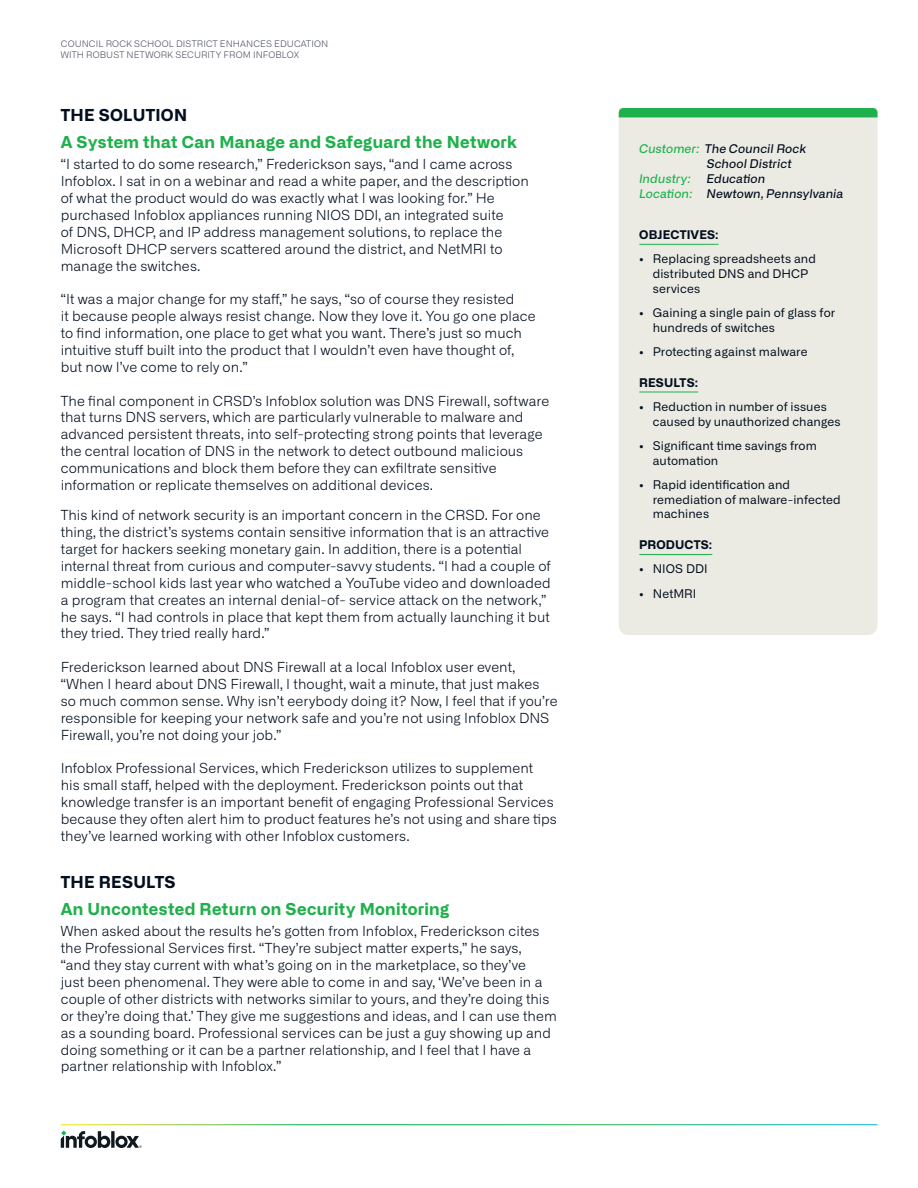
<style>
.page{position:relative;width:918px;height:1188px;background:#fff}
.page>*{position:absolute;margin:0;border:0;box-sizing:border-box;transform-origin:0 0}
.Heading_Level_1{font:700 16.5px "Alliance No.2";letter-spacing:.02em;color:#1eb14b}
.Section{font:700 16.5px "Alliance No.2";letter-spacing:.015em;color:#030f1e}
.Body_text{font:300 13.8px/16.8px "Alliance No.1";letter-spacing:.005em;color:#030f1e}
.t1{font:12px/14.7px "Alliance No.1";letter-spacing:.01em;color:#030f1e}
.t2{font:italic 500 12px/15px "Alliance No.2";letter-spacing:.01em;color:#030f1e}
.Side-bar_Section{font:700 12px "Alliance No.2";letter-spacing:.01em;color:#030f1e}
.t3{font:italic 500 12px "Alliance No.2";letter-spacing:.01em;color:#1eb14b}
.t4{font:300 9px/10.5px "Alliance No.1";letter-spacing:.015em;color:#4d515e}
.s1{color:#1eb14b}
</style>
<div class="page">
<svg style="left:61px;top:1131px;width:81px;height:17px"></svg>
<div style="left:619px;top:117px;width:259px;height:518px;background:#ebebe4"></div>
<hr style="left:639px;top:244px;width:80px;height:1px;background:#1eb14b">
<hr style="left:639px;top:392px;width:59px;height:1px;background:#1eb14b">
<hr style="left:639px;top:554px;width:73px;height:1px;background:#1eb14b">
<div style="left:619px;top:108px;width:259px;height:9px;background:#1eb14b"></div>
<p class="t4" style="left:61px;top:39px;width:269px">COUNCIL ROCK SCHOOL DISTRICT ENHANCES EDUCATION<br>WITH ROBUST NETWORK SECURITY FROM INFOBLOX</p>
<p class="Section" style="left:61px;top:104px;width:128px">THE SOLUTION</p>
<p class="Heading_Level_1" style="left:61px;top:131px;width:458px">A System that Can Manage and Safeguard the Network</p>
<p class="Body_text" style="left:61px;top:156px;width:470px">“I started to do some research,” Frederickson says, “and I came across Infoblox. I sat in on a webinar and read a white paper, and the description of what the product would do was exactly what I was looking for.” He purchased Infoblox appliances running NIOS DDI, an integrated suite<br>of DNS, DHCP, and IP address management solutions, to replace the Microsoft DHCP servers scattered around the district, and NetMRI to manage the switches.</p>
<p class="Body_text" style="left:61px;top:291px;width:476px">“It was a major change for my staff,” he says, “so of course they resisted<br>it because people always resist change. Now they love it. You go one place to find information, one place to get what you want. There’s just so much intuitive stuff built into the product that I wouldn’t even have thought of, but now I’ve come to rely on.”</p>
<p class="Body_text" style="left:61px;top:392px;width:490px">The final component in CRSD’s Infoblox solution was DNS Firewall, software that turns DNS servers, which are particularly vulnerable to malware and advanced persistent threats, into self-protecting strong points that leverage the central location of DNS in the network to detect outbound malicious communications and block them before they can exfiltrate sensitive information or replicate themselves on additional devices.</p>
<p class="Body_text" style="left:61px;top:507px;width:492px">This kind of network security is an important concern in the CRSD. For one thing, the district’s systems contain sensitive information that is an attractive target for hackers seeking monetary gain. In addition, there is a potential internal threat from curious and computer-savvy students. “I had a couple of middle-school kids last year who watched a YouTube video and downloaded a program that creates an internal denial-of- service attack on the network,” he says. “I had controls in place that kept them from actually launching it but they tried. They tried really hard.”</p>
<p class="Body_text" style="left:61px;top:659px;width:498px">Frederickson learned about DNS Firewall at a local Infoblox user event, “When I heard about DNS Firewall, I thought, wait a minute, that just makes so much common sense. Why isn’t eerybody doing it? Now, I feel that if you’re responsible for keeping your network safe and you’re not using Infoblox DNS Firewall, you’re not doing your job.”</p>
<p class="Body_text" style="left:61px;top:760px;width:498px">Infoblox Professional Services, which Frederickson utilizes to supplement<br>his small staff, helped with the deployment. Frederickson points out that knowledge transfer is an important benefit of engaging Professional Services because they often alert him to product features he’s not using and share tips they’ve learned working with other Infoblox customers.</p>
<p class="Section" style="left:61px;top:871px;width:116px">THE RESULTS</p>
<p class="Heading_Level_1" style="left:61px;top:898px;width:390px">An Uncontested Return on Security Monitoring</p>
<p class="Body_text" style="left:61px;top:923px;width:498px">When asked about the results he’s gotten from Infoblox, Frederickson cites the Professional Services first. “They’re subject matter experts,” he says,<br>“and they stay current with what’s going on in the marketplace, so they’ve<br>just been phenomenal. They were able to come in and say, ‘We’ve been in a couple of other districts with networks similar to yours, and they’re doing this or they’re doing that.’ They give me suggestions and ideas, and I can use them as a sounding board. Professional services can be just a guy showing up and doing something or it can be a partner relationship, and I feel that I have a partner relationship with Infoblox.”</p>
<p class="t2" style="left:639px;top:141px;width:169px"><span class="s1">Customer:</span> The Council Rock</p>
<p class="t2" style="left:706px;top:156px;width:87px">School District</p>
<p class="t3" style="left:639px;top:171px;width:53px">Industry:</p>
<p class="t2" style="left:639px;top:171px;width:206px;text-indent:68px">Education<br><span class="s1">Location:</span> Newtown, Pennsylvania</p>
<p class="Side-bar_Section" style="left:639px;top:227px;width:81px">OBJECTIVES:</p>
<p class="t1" style="left:653px;top:252px;width:165px;text-indent:-14px">• Replacing spreadsheets and distributed DNS and DHCP services</p>
<p class="t1" style="left:653px;top:305px;width:184px;text-indent:-14px">• Gaining a single pain of glass for hundreds of switches</p>
<p class="t1" style="left:639px;top:344px;width:170px">• Protecting against malware</p>
<p class="Side-bar_Section" style="left:639px;top:374px;width:60px">RESULTS:</p>
<p class="t1" style="left:653px;top:399px;width:189px;text-indent:-14px">• Reduction in number of issues caused by unauthorized changes</p>
<p class="t1" style="left:653px;top:438px;width:166px;text-indent:-14px">• Significant time savings from automation</p>
<p class="t1" style="left:653px;top:477px;width:190px;text-indent:-14px">• Rapid identification and remediation of malware-infected machines</p>
<p class="Side-bar_Section" style="left:639px;top:537px;width:75px">PRODUCTS:</p>
<p class="t1" style="left:639px;top:562px;width:70px">• NIOS DDI</p>
<p class="t1" style="left:639px;top:586px;width:59px">• NetMRI</p>
</div>
